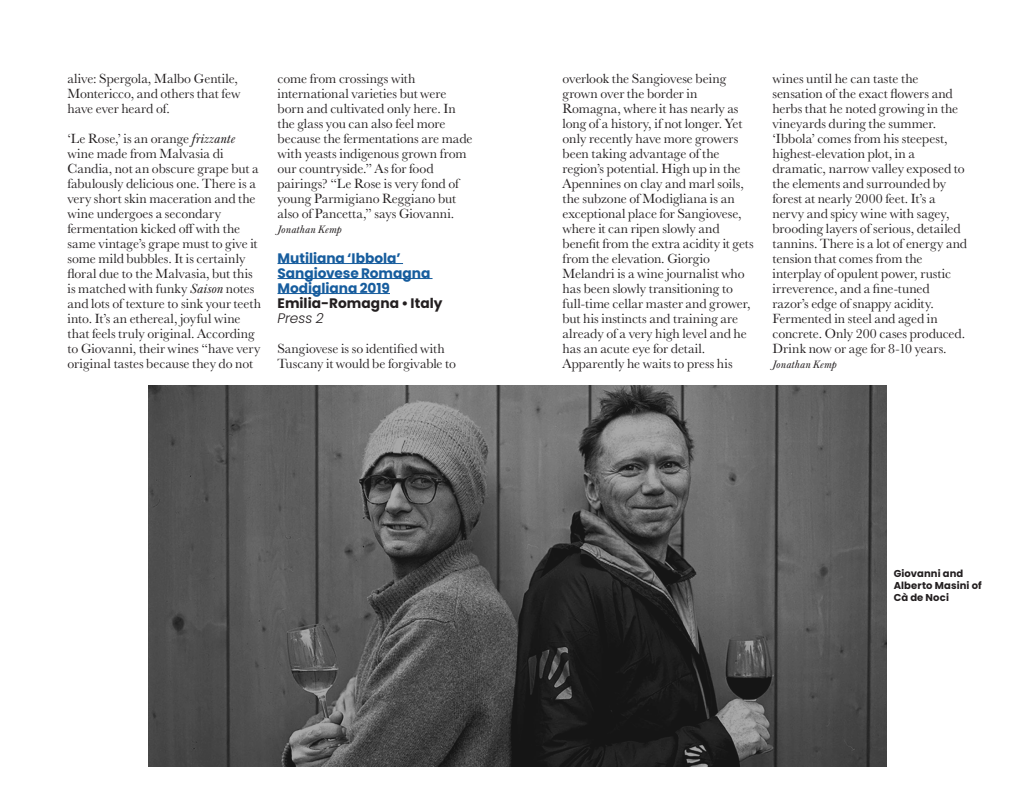
<style>
.page{position:relative;width:1035px;height:810px;background:#fff}
.page>*{position:absolute;margin:0;border:0;box-sizing:border-box;transform-origin:0 0}
.Body_Text{font:13.75px/15px "Baskerville URW";letter-spacing:-.005em;color:#231f20}
.Body_Text-2{font:700 13.75px/15px "Poppins";letter-spacing:-.005em;color:#175d9e}
.Body_Text-3{font:700 13.75px "Poppins";color:#231f20}
.Body_Text-4{font:italic 300 13.75px "Poppins";letter-spacing:-.005em;color:#231f20}
.Body_Text-5{font:italic 11.25px "Baskerville URW";letter-spacing:.01em;color:#231f20}
.t1{font:700 10px/12px "Poppins";letter-spacing:.015em;color:#231f20}
.s1{font-style:italic}
</style>
<div class="page">
<hr style="left:278px;top:263px;width:125px;height:1px;background:#175d9e">
<hr style="left:278px;top:278px;width:155px;height:1px;background:#175d9e">
<hr style="left:278px;top:293px;width:112px;height:1px;background:#175d9e">
<img style="left:149px;top:385px;width:738px;height:382px">
<p class="Body_Text" style="left:68px;top:70px;width:174px">alive: Spergola, Malbo Gentile,<br>Montericco, and others that few have ever heard of.</p>
<p class="Body_Text" style="left:68px;top:130px;width:195px">‘Le Rose,’ is an orange <span class="s1">frizzante </span>wine made from Malvasia di Candia, not an obscure grape but a fabulously delicious one. There is a very short skin maceration and the wine undergoes a secondary fermentation kicked off with the same vintage’s grape must to give it some mild bubbles. It is certainly floral due to the Malvasia, but this is matched with funky <span class="s1">Saison</span> notes and lots of texture to sink your teeth into. It’s an ethereal, joyful wine that feels truly original. According to Giovanni, their wines “have very original tastes because they do not</p>
<p class="Body_Text" style="left:278px;top:70px;width:196px">come from crossings with international varieties but were born and cultivated only here. In the glass you can also feel more because the fermentations are made with yeasts indigenous grown from our countryside.” As for food pairings? “Le Rose is very fond of young Parmigiano Reggiano but also of Pancetta,” says Giovanni.</p>
<p class="Body_Text-5" style="left:278px;top:223px;width:66px">Jonathan Kemp</p>
<p class="Body_Text-2" style="left:278px;top:250px;width:154px">Mutiliana ‘Ibbola’<br>Sangiovese Romagna<br>Modigliana 2019</p>
<p class="Body_Text-3" style="left:278px;top:295px;width:167px">Emilia-Romagna • Italy</p>
<p class="Body_Text-4" style="left:278px;top:310px;width:48px">Press 2</p>
<p class="Body_Text" style="left:278px;top:340px;width:180px">Sangiovese is so identified with<br>Tuscany it would be forgivable to</p>
<p class="Body_Text" style="left:562px;top:70px;width:193px">overlook the Sangiovese being grown over the border in<br>Romagna, where it has nearly as long of a history, if not longer. Yet only recently have more growers been taking advantage of the region’s potential. High up in the<br>Apennines on clay and marl soils, the subzone of Modigliana is an exceptional place for Sangiovese, where it can ripen slowly and benefit from the extra acidity it gets from the elevation. Giorgio<br>Melandri is a wine journalist who has been slowly transitioning to full-time cellar master and grower, but his instincts and training are already of a very high level and he has an acute eye for detail.<br>Apparently he waits to press his</p>
<p class="Body_Text" style="left:772px;top:70px;width:187px">wines until he can taste the sensation of the exact flowers and herbs that he noted growing in the vineyards during the summer.</p>
<p class="Body_Text" style="left:772px;top:130px;width:196px">‘Ibbola’ comes from his steepest, highest-elevation plot, in a dramatic, narrow valley exposed to the elements and surrounded by forest at nearly 2000 feet. It’s a nervy and spicy wine with sagey, brooding layers of serious, detailed tannins. There is a lot of energy and tension that comes from the interplay of opulent power, rustic irreverence, and a fine-tuned razor’s edge of snappy acidity.<br>Fermented in steel and aged in concrete. Only 200 cases produced.<br>Drink now or age for 8-10 years.</p>
<p class="Body_Text-5" style="left:772px;top:358px;width:66px">Jonathan Kemp</p>
<p class="t1" style="left:894px;top:568px;width:90px">Giovanni and<br>Alberto Masini of<br>Cà de Noci</p>
</div>
